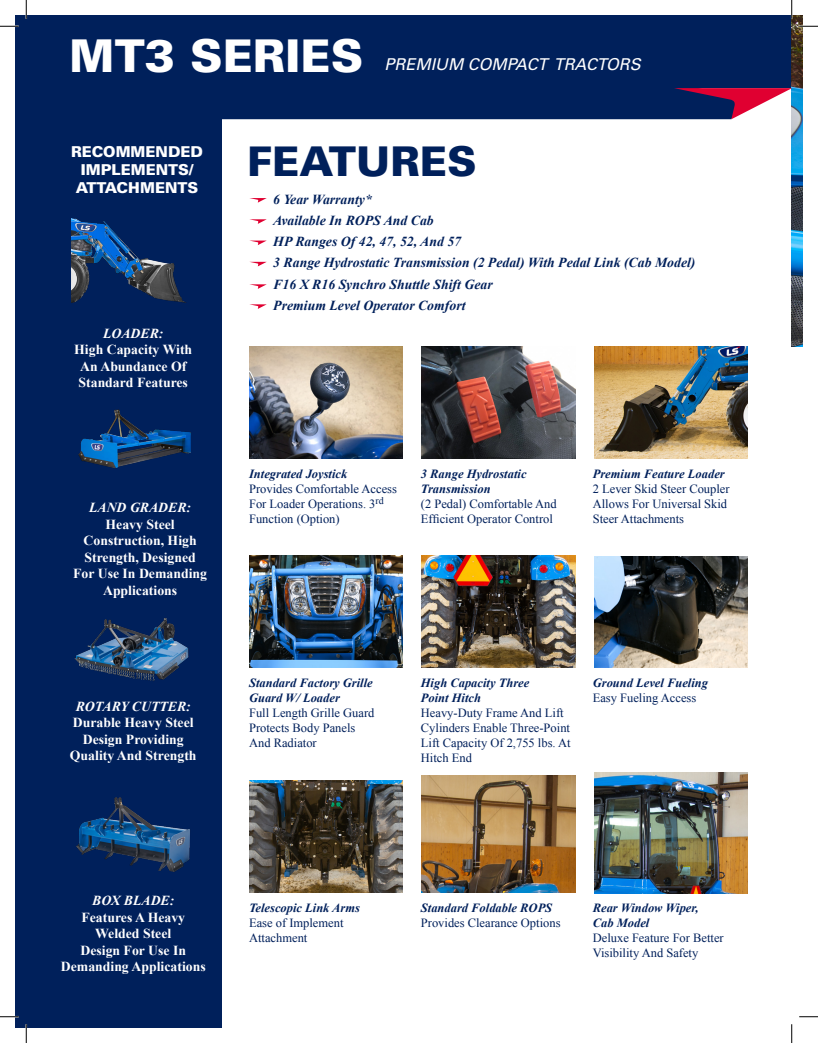
<style>
.page{position:relative;width:818px;height:1043px;background:#fff}
.page>*{position:absolute;margin:0;border:0;box-sizing:border-box;transform-origin:0 0}
.t1{font:900 45.12px "Univers LT Std";color:#fff}
.t2{font:900 41px "Univers LT Std";color:#00205b}
.t3{font:italic 16.25px "Univers LT Std";color:#fff}
.t4{font:900 15px/18px "Univers LT Std";color:#fff;text-align:center}
.t5{font:700 13.75px/16.5px "Times New Roman";color:#fff;text-align:center}
.t6{font:italic 700 13.75px "Times New Roman";color:#00205b}
.t7{font:italic 700 13.75px/16.5px "Times New Roman";color:#fff;text-align:center}
.t8{font:12.5px/15px "Times New Roman";color:#00205b}
.t9{font:italic 700 12.5px/15px "Times New Roman";color:#00205b}
.s1{font-style:italic}
.s2{font-style:normal}
</style>
<div class="page">
<div style="left:15px;top:108px;width:207px;height:920px;background:#00205b"></div>
<div style="left:15px;top:15px;width:776px;height:67px;background:#00205b"></div>
<img style="left:791px;top:15px;width:11px;height:331px">
<img style="left:76px;top:797px;width:114px;height:75px">
<img style="left:72px;top:218px;width:115px;height:85px">
<img style="left:78px;top:409px;width:113px;height:59px">
<img style="left:74px;top:618px;width:115px;height:63px">
<svg style="left:15px;top:82px;width:776px;height:37px;background:#11255e"></svg>
<img style="left:249px;top:346px;width:153px;height:112px">
<img style="left:249px;top:555px;width:153px;height:112px">
<img style="left:249px;top:780px;width:153px;height:112px">
<img style="left:421px;top:346px;width:154px;height:112px">
<img style="left:421px;top:555px;width:154px;height:112px">
<img style="left:421px;top:775px;width:154px;height:117px">
<img style="left:594px;top:346px;width:153px;height:112px">
<img style="left:594px;top:556px;width:153px;height:112px">
<img style="left:594px;top:772px;width:153px;height:121px">
<svg style="left:249px;top:198px;width:18px;height:5px"></svg>
<svg style="left:249px;top:219px;width:18px;height:5px"></svg>
<svg style="left:249px;top:240px;width:18px;height:5px"></svg>
<svg style="left:250px;top:262px;width:17px;height:4px"></svg>
<svg style="left:249px;top:284px;width:18px;height:5px"></svg>
<svg style="left:249px;top:304px;width:18px;height:5px"></svg>
<svg style="left:0;top:25px;width:19px;height:2px"></svg>
<svg style="left:799px;top:25px;width:19px;height:2px"></svg>
<svg style="left:0;top:1015px;width:19px;height:2px"></svg>
<svg style="left:799px;top:1016px;width:19px;height:1px"></svg>
<svg style="left:25px;top:0;width:2px;height:19px"></svg>
<svg style="left:25px;top:1024px;width:2px;height:18px"></svg>
<svg style="left:790px;top:0;width:2px;height:19px"></svg>
<svg style="left:791px;top:1024px;width:1px;height:18px"></svg>
<p class="t1" style="left:70px;top:28px;width:295px">MT3 SERIES</p>
<p class="t3" style="left:384px;top:54px;width:257px">PREMIUM COMPACT TRACTORS</p>
<p class="t4" style="left:71px;top:142px;width:133px">RECOMMENDED<br>IMPLEMENTS/<br>ATTACHMENTS</p>
<p class="t5" style="left:74px;top:324px;width:119px"><span class="s1">LOADER:<br></span>High Capacity With<br>An Abundance Of<br>Standard Features</p>
<p class="t7" style="left:89px;top:499px;width:103px">LAND GRADER:<br><span class="s2">Heavy Steel</span></p>
<p class="t5" style="left:73px;top:532px;width:135px">Construction, High<br>Strength, Designed<br>For Use In Demanding<br>Applications</p>
<p class="t7" style="left:76px;top:697px;width:116px">ROTARY CUTTER:</p>
<p class="t5" style="left:70px;top:714px;width:128px">Durable Heavy Steel<br>Design Providing<br>Quality And Strength</p>
<p class="t2" style="left:247px;top:135px;width:231px">FEATURES</p>
<p class="t6" style="left:273px;top:189px;width:100px">6 Year Warranty*</p>
<p class="t6" style="left:273px;top:210px;width:162px">Available In ROPS And Cab</p>
<p class="t6" style="left:273px;top:232px;width:189px">HP Ranges Of 42, 47, 52, And 57</p>
<p class="t6" style="left:273px;top:253px;width:423px">3 Range Hydrostatic Transmission (2 Pedal) With Pedal Link (Cab Model)</p>
<p class="t6" style="left:273px;top:274px;width:221px">F16 X R16 Synchro Shuttle Shift Gear</p>
<p class="t6" style="left:273px;top:295px;width:194px">Premium Level Operator Comfort</p>
<p class="t9" style="left:249px;top:466px;width:100px">Integrated Joystick</p>
<p class="t8" style="left:249px;top:481px;width:149px">Provides Comfortable Access<br>For Loader Operations. 3<sup>rd<br></sup>Function (Option)</p>
<p class="t9" style="left:421px;top:466px;width:107px">3 Range Hydrostatic</p>
<p class="t9" style="left:421px;top:481px;width:71px">Transmission</p>
<p class="t8" style="left:421px;top:496px;width:137px">(2 Pedal) Comfortable And<br>Efficient Operator Control</p>
<p class="t9" style="left:592px;top:466px;width:133px">Premium Feature Loader</p>
<p class="t8" style="left:592px;top:481px;width:138px">2 Lever Skid Steer Coupler<br>Allows For Universal Skid<br>Steer Attachments</p>
<p class="t9" style="left:249px;top:675px;width:125px">Standard Factory Grille<br>Guard W/ Loader</p>
<p class="t8" style="left:249px;top:705px;width:127px">Full Length Grille Guard<br>Protects Body Panels<br>And Radiator</p>
<p class="t9" style="left:421px;top:675px;width:110px">High Capacity Three</p>
<p class="t9" style="left:421px;top:690px;width:62px">Point Hitch</p>
<p class="t8" style="left:421px;top:705px;width:151px">Heavy-Duty Frame And Lift<br>Cylinders Enable Three-Point<br>Lift Capacity Of 2,755 lbs. At<br>Hitch End</p>
<p class="t9" style="left:592px;top:675px;width:117px">Ground Level Fueling</p>
<p class="t8" style="left:592px;top:690px;width:105px">Easy Fueling Access</p>
<p class="t7" style="left:92px;top:892px;width:84px">BOX BLADE:</p>
<p class="t5" style="left:81px;top:908px;width:105px">Features A Heavy</p>
<p class="t5" style="left:80px;top:925px;width:107px">Welded Steel<br>Design For Use In</p>
<p class="t5" style="left:61px;top:958px;width:146px">Demanding Applications</p>
<p class="t9" style="left:249px;top:900px;width:112px">Telescopic Link Arms</p>
<p class="t8" style="left:249px;top:915px;width:96px">Ease of Implement</p>
<p class="t8" style="left:249px;top:930px;width:60px">Attachment</p>
<p class="t9" style="left:421px;top:900px;width:133px">Standard Foldable ROPS</p>
<p class="t8" style="left:421px;top:915px;width:141px">Provides Clearance Options</p>
<p class="t9" style="left:592px;top:900px;width:107px">Rear Window Wiper,<br>Cab Model</p>
<p class="t8" style="left:592px;top:930px;width:132px">Deluxe Feature For Better<br>Visibility And Safety</p>
</div>
